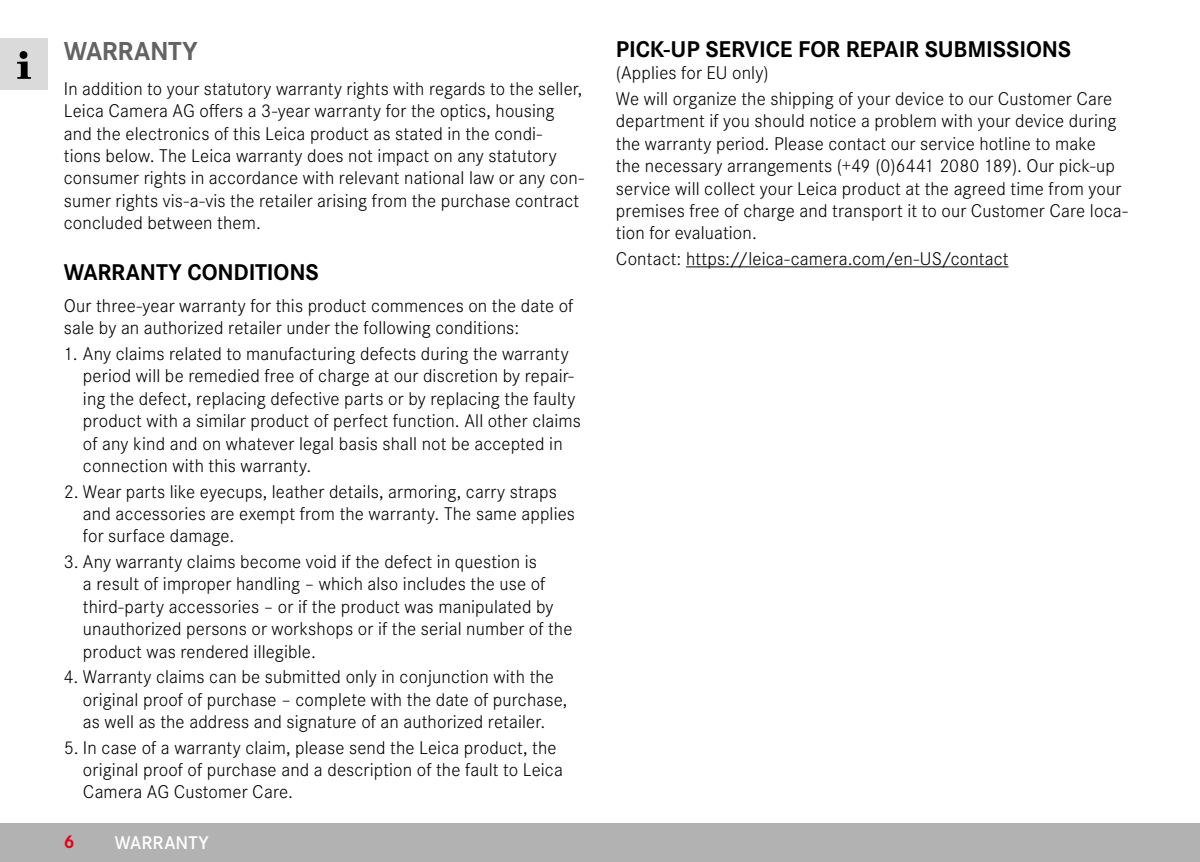
<style>
.page{position:relative;width:1200px;height:862px;background:#fff}
.page>*{position:absolute;margin:0;border:0;box-sizing:border-box;transform-origin:0 0}
.Heading____Chapter{font:700 27px "Corporate S";letter-spacing:-.015em;color:#646363}
.Heading____Heading_01_blind{font:700 23.62px "Corporate S";letter-spacing:-.005em;color:#000}
.Text____Body_Text{font:300 19.12px/22.3px "Corporate S";letter-spacing:.005em;color:#000}
.t1{font:600 19.12px "Corporate S";letter-spacing:.005em;color:#fff}
.t2{font:700 19.12px "Corporate S";color:#e3051b}
</style>
<div class="page">
<div style="left:0;top:823px;width:1199px;height:38px;background:#b3b2b2"></div>
<div style="left:0;top:38px;width:48px;height:51px;background:#dadada"></div>
<img style="left:17px;top:51px;width:14px;height:28px">
<hr style="left:686px;top:266px;width:322px;height:1px;background:#000">
<p class="Heading____Chapter" style="left:64px;top:29px;width:135px">WARRANTY</p>
<p class="Text____Body_Text" style="left:64px;top:76px;width:521px">In addition to your statutory warranty rights with regards to the seller, Leica Camera AG offers a 3-year warranty for the optics, housing and the electronics of this Leica product as stated in the condi&shy;tions below. The Leica warranty does not impact on any statutory consumer rights in accordance with relevant national law or any con&shy;sumer rights vis-a-vis the retailer arising from the purchase contract concluded between them.</p>
<p class="Heading____Heading_01_blind" style="left:64px;top:253px;width:256px">WARRANTY CONDITIONS</p>
<p class="Text____Body_Text" style="left:64px;top:293px;width:511px">Our three-year warranty for this product commences on the date of sale by an authorized retailer under the following conditions:</p>
<p class="Text____Body_Text" style="left:83px;top:341px;width:499px;text-indent:-19px">1. Any claims related to manufacturing defects during the warranty period will be remedied free of charge at our discretion by repair&shy;ing the defect, replacing defective parts or by replacing the faulty product with a similar product of perfect function. All other claims of any kind and on whatever legal basis shall not be accepted in connection with this warranty.</p>
<p class="Text____Body_Text" style="left:83px;top:478px;width:493px;text-indent:-19px">2. Wear parts like eyecups, leather details, armoring, carry straps and accessories are exempt from the warranty. The same applies for surface damage.</p>
<p class="Text____Body_Text" style="left:83px;top:549px;width:491px;text-indent:-19px">3. Any warranty claims become void if the defect in question is<br>a result of improper handling – which also includes the use of third-party accessories – or if the product was manipulated by unauthorized persons or workshops or if the serial number of the product was rendered illegible.</p>
<p class="Text____Body_Text" style="left:83px;top:664px;width:486px;text-indent:-19px">4. Warranty claims can be submitted only in conjunction with the original proof of purchase – complete with the date of purchase, as well as the address and signature of an authorized retailer.</p>
<p class="Text____Body_Text" style="left:83px;top:734px;width:481px;text-indent:-19px">5. In case of a warranty claim, please send the Leica product, the original proof of purchase and a description of the fault to Leica<br>Camera AG Customer Care.</p>
<p class="t2" style="left:64px;top:826px;width:12px">6</p>
<p class="t1" style="left:115px;top:827px;width:95px">WARRANTY</p>
<p class="Heading____Heading_01_blind" style="left:615px;top:30px;width:457px">PICK-UP SERVICE FOR REPAIR SUBMISSIONS</p>
<p class="Text____Body_Text" style="left:615px;top:61px;width:154px">(Applies for EU only)</p>
<p class="Text____Body_Text" style="left:615px;top:86px;width:513px">We will organize the shipping of your device to our Customer Care department if you should notice a problem with your device during the warranty period. Please contact our service hotline to make<br>the necessary arrangements (+49 (0)6441 2080 189). Our pick-up service will collect your Leica product at the agreed time from your premises free of charge and transport it to our Customer Care loca&shy;tion for evaluation.</p>
<p class="Text____Body_Text" style="left:615px;top:246px;width:394px">Contact: https://leica-camera.com/en-US/contact</p>
</div>
